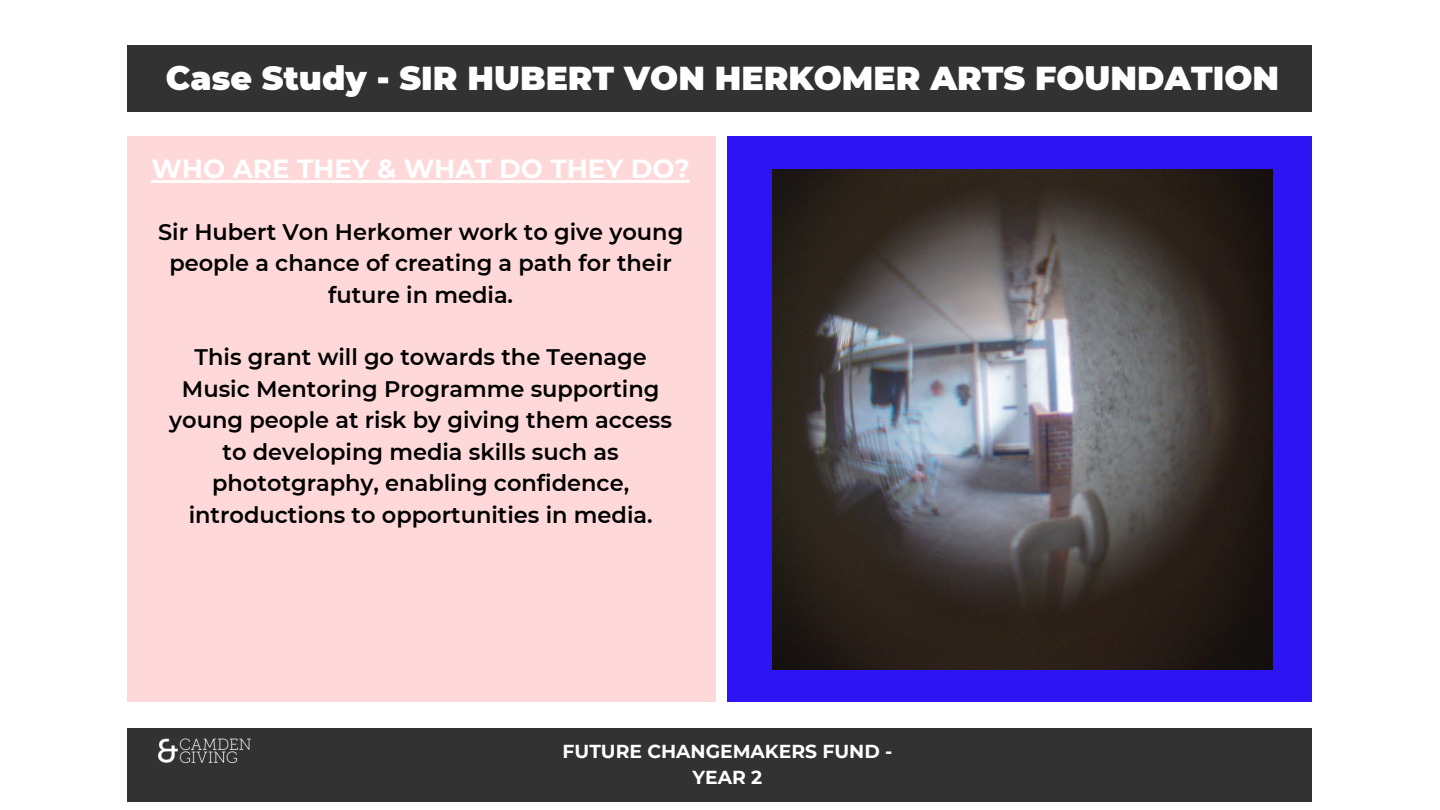
<style>
.page{position:relative;width:1440px;height:810px;background:#fff}
.page>*{position:absolute;margin:0;border:0;box-sizing:border-box;transform-origin:0 0}
.t1{font:900 33.1px "Montserrat";color:#fff}
.t2{font:700 26.2px "Montserrat";color:#fff}
.t3{font:600 22.5px/31.4px "Montserrat";color:#000;text-align:center}
.t4{font:700 18.7px/26.1px "Montserrat";color:#fff;text-align:center}
</style>
<div class="page">
<div style="left:127px;top:45px;width:1185px;height:66px;background:#323232"></div>
<div style="left:127px;top:136px;width:588px;height:566px;background:#ffd9d9"></div>
<div style="left:127px;top:728px;width:1185px;height:74px;background:#323232"></div>
<img style="left:158px;top:738px;width:93px;height:25px">
<div style="left:727px;top:136px;width:585px;height:566px;background:#2d14f4"></div>
<img style="left:773px;top:169px;width:500px;height:500px">
<hr style="left:151px;top:180px;width:539px;height:3px;background:#fff">
<h1 class="t1" style="left:166px;top:58px;width:1115px">Case Study - SIR HUBERT VON HERKOMER ARTS FOUNDATION</h1>
<p class="t2" style="left:151px;top:153px;width:540px">WHO ARE THEY &amp; WHAT DO THEY DO?</p>
<p class="t3" style="left:158px;top:216px;width:527px">Sir Hubert Von Herkomer work to give young people a chance of creating a path for their future in media.</p>
<p class="t3" style="left:169px;top:342px;width:504px">This grant will go towards the Teenage Music Mentoring Programme supporting young people at risk by giving them access to developing media skills such as phototgraphy, enabling confidence, introductions to opportunities in media.</p>
<p class="t4" style="left:563px;top:738px;width:331px">FUTURE CHANGEMAKERS FUND -<br>YEAR 2</p>
</div>
